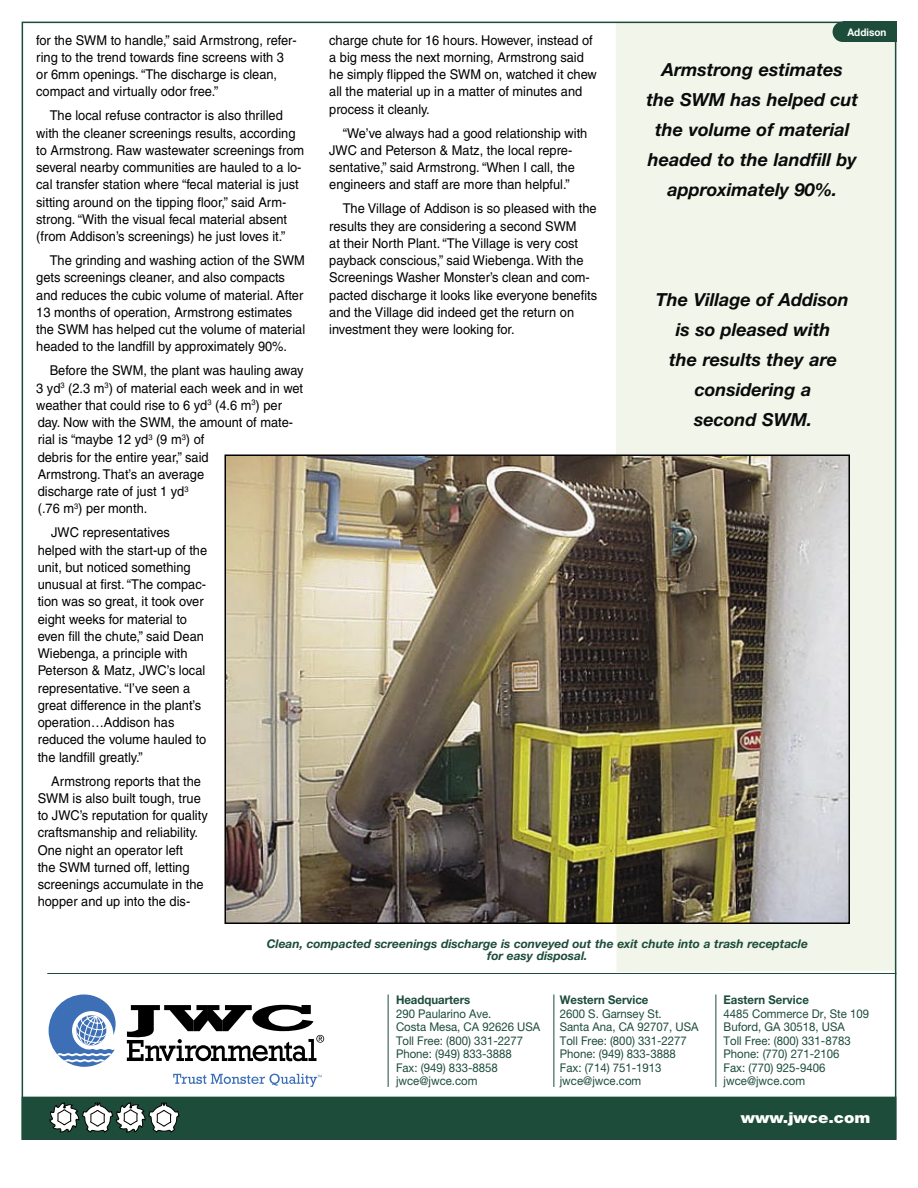
<style>
.page{position:relative;width:918px;height:1188px;background:#fff}
.page>*{position:absolute;margin:0;border:0;box-sizing:border-box;transform-origin:0 0}
.t1{font:italic 700 18px/30px "Helvetica Neue";color:#0a0a0a;text-align:center}
.t2{font:900 15px "Helvetica Neue";color:#fff;scale:1.1 1}
.t3{font:13.5px/17.2px "Helvetica";color:#000;scale:.95 1}
.t4{font:12px/13.5px "Helvetica Neue";color:#1d4c3a;scale:.95 1}
.t5{font:italic 700 12px/12.8px "Helvetica Neue";color:#1d4c3a;text-align:center}
.t6{font:700 12px "Helvetica Neue";color:#1d4c3a;scale:.95 1}
.t7{font:700 10.5px "Helvetica Neue";color:#fff;scale:.95 1}
</style>
<div class="page">
<div style="left:616px;top:25px;width:277px;height:947px;background:#f1f5ea"></div>
<hr style="left:47px;top:973px;width:849px;height:1px;background:#1d4c3a">
<hr style="left:554px;top:995px;width:1px;height:92px;background:#1d4c3a">
<hr style="left:716px;top:995px;width:1px;height:92px;background:#1d4c3a">
<hr style="left:388px;top:995px;width:1px;height:92px;background:#1d4c3a">
<div style="left:22px;top:1097px;width:874px;height:42px;background:#1d4c3a"></div>
<div style="left:22px;top:1097px;width:874px;height:43px;border:2px solid #1d4c3a"></div>
<svg style="left:49px;top:1102px;width:131px;height:30px"></svg>
<svg style="left:49px;top:994px;width:275px;height:73px"></svg>
<svg style="left:173px;top:1074px;width:149px;height:13px"></svg>
<div style="left:843px;top:22px;width:53px;height:20px;background:#1d4c3a"></div>
<div style="left:833px;top:22px;width:20px;height:20px;background:#1d4c3a;border-radius:50%"></div>
<img style="left:228px;top:457px;width:619px;height:464px">
<div style="left:225px;top:454px;width:625px;height:470px;border:2px solid #000"></div>
<p class="t3" style="left:36px;top:31px;width:276px">for the SWM to handle,” said Armstrong, refer&shy;ring to the trend towards fine screens with 3 or 6mm openings. “The discharge is clean, compact and virtually odor free.”</p>
<p class="t3" style="left:36px;top:107px;width:284px;text-indent:13px">The local refuse contractor is also thrilled with the cleaner screenings results, according to Armstrong. Raw wastewater screenings from several nearby communities are hauled to a lo&shy;cal transfer station where “fecal material is just sitting around on the tipping floor,” said Arm&shy;strong. “With the visual fecal material absent (from Addison’s screenings) he just loves it.”</p>
<p class="t3" style="left:36px;top:252px;width:285px;text-indent:13px">The grinding and washing action of the SWM gets screenings cleaner, and also compacts and reduces the cubic volume of material. After 13 months of operation, Armstrong estimates the SWM has helped cut the volume of material headed to the landfill by approximately 90%.</p>
<p class="t3" style="left:36px;top:362px;width:283px;text-indent:14px">Before the SWM, the plant was hauling away 3 yd<sup>3</sup> (2.3 m<sup>3</sup>) of material each week and in wet weather that could rise to 6 yd<sup>3</sup> (4.6 m<sup>3</sup>) per day. Now with the SWM, the amount of mate&shy;rial is “maybe 12 yd<sup>3</sup> (9 m<sup>3</sup>) of<br>debris for the entire year,” said<br>Armstrong. That’s an average<br>discharge rate of just 1 yd<sup>3<br></sup>(.76 m<sup>3</sup>) per month.</p>
<p class="t3" style="left:38px;top:524px;width:180px;text-indent:14px">JWC representatives helped with the start-up of the unit, but noticed something unusual at first. “The compac&shy;tion was so great, it took over eight weeks for material to even fill the chute,” said Dean<br>Wiebenga, a principle with<br>Peterson &amp; Matz, JWC’s local representative. “I’ve seen a great difference in the plant’s operation…Addison has reduced the volume hauled to the landfill greatly.”</p>
<p class="t3" style="left:38px;top:772px;width:180px;text-indent:13px">Armstrong reports that the<br>SWM is also built tough, true to JWC’s reputation for quality craftsmanship and reliability.<br>One night an operator left<br>the SWM turned off, letting screenings accumulate in the hopper and up into the dis-</p>
<p class="t3" style="left:329px;top:31px;width:283px">charge chute for 16 hours. However, instead of a big mess the next morning, Armstrong said he simply flipped the SWM on, watched it chew all the material up in a matter of minutes and process it cleanly.</p>
<p class="t3" style="left:329px;top:124px;width:273px;text-indent:14px">“We’ve always had a good relationship with JWC and Peterson &amp; Matz, the local repre&shy;sentative,” said Armstrong. “When I call, the engineers and staff are more than helpful.”</p>
<p class="t3" style="left:329px;top:200px;width:284px;text-indent:14px">The Village of Addison is so pleased with the results they are considering a second SWM<br>at their North Plant. “The Village is very cost payback conscious,” said Wiebenga. With the Screenings Washer Monster’s clean and com&shy;pacted discharge it looks like everyone benefits and the Village did indeed get the return on investment they were looking for.</p>
<p class="t7" style="left:847px;top:26px;width:43px">Addison</p>
<h1 class="t1" style="left:647px;top:54px;width:213px">Armstrong estimates the SWM has helped cut the volume of material headed to the landfill by approximately 90%.</h1>
<h1 class="t1" style="left:656px;top:284px;width:194px">The Village of Addison is so pleased with<br>the results they are considering a<br>second SWM.</h1>
<p class="t5" style="left:267px;top:937px;width:543px">Clean, compacted screenings discharge is conveyed out the exit chute into a trash receptacle for easy disposal.</p>
<p class="t6" style="left:396px;top:992px;width:80px">Headquarters</p>
<p class="t4" style="left:396px;top:1007px;width:153px">290 Paularino Ave.<br>Costa Mesa, CA 92626 USA<br>Toll Free: (800) 331-2277<br>Phone: (949) 833-3888<br>Fax: (949) 833-8858 jwce@jwce.com</p>
<p class="t6" style="left:560px;top:992px;width:95px">Western Service</p>
<p class="t4" style="left:560px;top:1007px;width:148px">2600 S. Garnsey St.<br>Santa Ana, CA 92707, USA<br>Toll Free: (800) 331-2277<br>Phone: (949) 833-3888<br>Fax: (714) 751-1913 jwce@jwce.com</p>
<p class="t6" style="left:724px;top:992px;width:91px">Eastern Service</p>
<p class="t4" style="left:724px;top:1007px;width:155px">4485 Commerce Dr, Ste 109<br>Buford, GA 30518, USA<br>Toll Free: (800) 331-8783<br>Phone: (770) 271-2106<br>Fax: (770) 925-9406 jwce@jwce.com</p>
<p class="t2" style="left:741px;top:1109px;width:119px">www.jwce.com</p>
</div>
